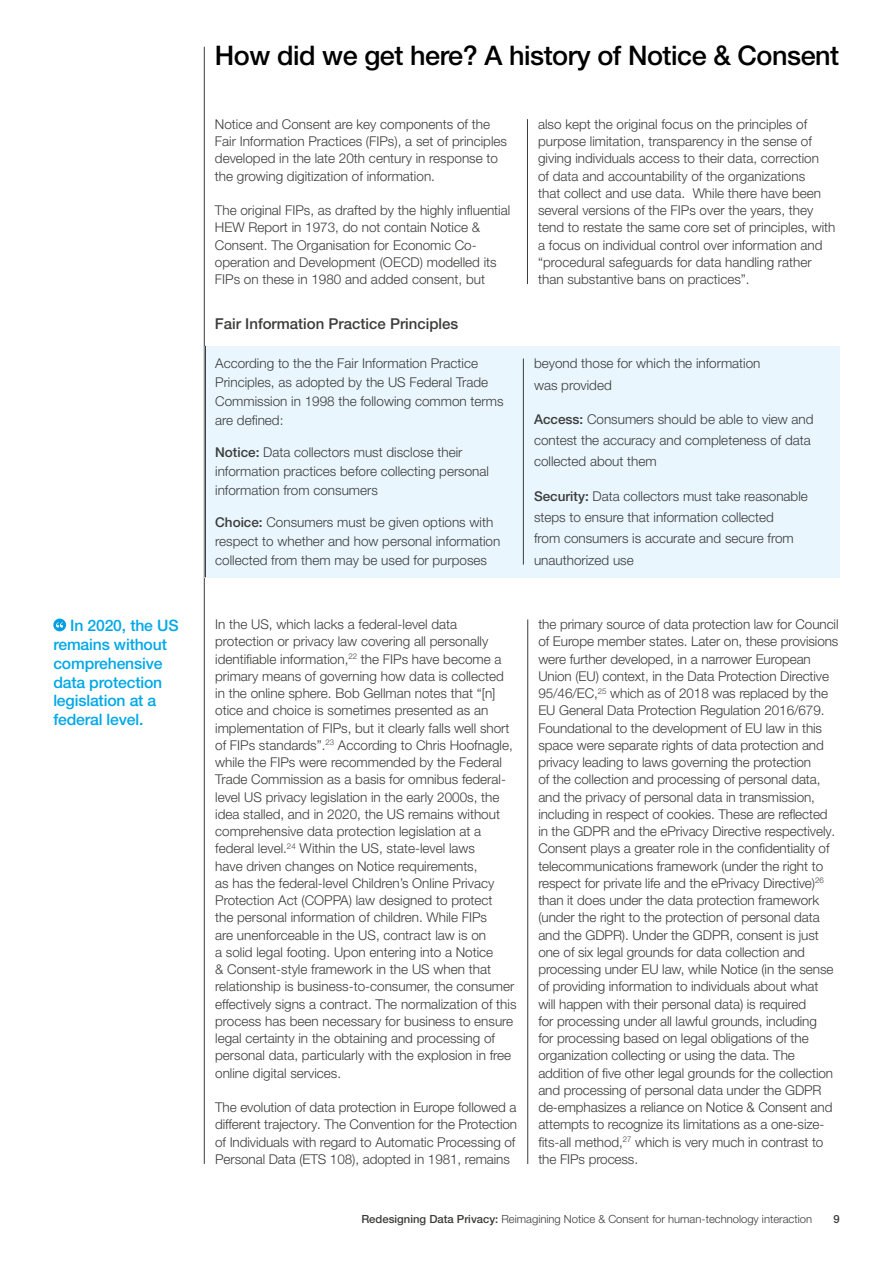
<style>
.page{position:relative;width:893px;height:1263px;background:#fff}
.page>*{position:absolute;margin:0;border:0;box-sizing:border-box;transform-origin:0 0}
.t1{font:500 27px "Helvetica Neue LT Pro";letter-spacing:-.015em;color:#000}
.t2{font:500 15.75px/18.8px "Helvetica Neue LT Pro";letter-spacing:-.01em;color:#00a8e7}
.t3{font:500 15px "Helvetica Neue LT Pro";color:#3c3c3b}
.t4{font:300 13.5px/17.2px "Helvetica Neue LT Pro";color:#3c3c3b}
.t5{font:300 11.25px "Helvetica Neue LT Pro";color:#3c3c3b}
.t6{font:500 11.25px "Helvetica Neue LT Pro";color:#3c3c3b}
.s1{font-weight:500}
</style>
<div class="page">
<hr style="left:204px;top:47px;width:1px;height:1117px;background:#3c3c3b">
<div style="left:205px;top:346px;width:635px;height:231px;background:#eaf6fe"></div>
<hr style="left:523px;top:359px;width:1px;height:206px;background:#3c3c3b">
<hr style="left:204px;top:346px;width:2px;height:231px;background:#3c3c3b">
<hr style="left:527px;top:619px;width:1px;height:545px;background:#3c3c3b">
<hr style="left:527px;top:119px;width:1px;height:165px;background:#3c3c3b">
<div style="left:53px;top:619px;width:13px;height:12px;background:#009fe3;border-radius:50%"></div>
<svg style="left:56px;top:622px;width:7px;height:6px"></svg>
<p class="t2" style="left:53px;top:616px;width:127px;text-indent:17px">In 2020, the US remains without comprehensive data protection legislation at a federal level.</p>
<h1 class="t1" style="left:215px;top:39px;width:626px">How did we get here? A history of Notice &amp; Consent</h1>
<p class="t4" style="left:215px;top:115px;width:294px">Notice and Consent are key components of the Fair Information Practices (FIPs), a set of principles developed in the late 20th century in response to the growing digitization of information.</p>
<p class="t4" style="left:215px;top:201px;width:297px">The original FIPs, as drafted by the highly influential HEW Report in 1973, do not contain Notice &amp; Consent. The Organisation for Economic Co&shy;operation and Development (OECD) modelled its FIPs on these in 1980 and added consent, but</p>
<p class="t3" style="left:215px;top:315px;width:245px">Fair Information Practice Principles</p>
<p class="t4" style="left:215px;top:354px;width:290px;line-height:19px">According to the the Fair Information Practice Principles, as adopted by the US Federal Trade Commission in 1998 the following common terms are defined:</p>
<p class="t4" style="left:215px;top:442px;width:275px;line-height:19px"><span class="s1">Notice:</span> Data collectors must disclose their information practices before collecting personal information from consumers</p>
<p class="t4" style="left:215px;top:512px;width:287px;line-height:19px"><span class="s1">Choice:</span> Consumers must be given options with respect to whether and how personal information collected from them may be used for purposes</p>
<p class="t4" style="left:538px;top:115px;width:299px">also kept the original focus on the principles of purpose limitation, transparency in the sense of giving individuals access to their data, correction<br>of data and accountability of the organizations<br>that collect and use data. While there have been several versions of the FIPs over the years, they tend to restate the same core set of principles, with a focus on individual control over information and “procedural safeguards for data handling rather than substantive bans on practices”.</p>
<p class="t4" style="left:534px;top:352px;width:228px;line-height:21.3px">beyond those for which the information was provided</p>
<p class="t4" style="left:534px;top:408px;width:281px;line-height:21.3px"><span class="s1">Access:</span> Consumers should be able to view and contest the accuracy and completeness of data collected about them</p>
<p class="t4" style="left:534px;top:485px;width:275px;line-height:21.3px"><span class="s1">Security:</span> Data collectors must take reasonable steps to ensure that information collected<br>from consumers is accurate and secure from unauthorized use</p>
<p class="t4" style="left:215px;top:615px;width:303px">In the US, which lacks a federal-level data protection or privacy law covering all personally identifiable information,<sup>22</sup> the FIPs have become a primary means of governing how data is collected in the online sphere. Bob Gellman notes that “[n] otice and choice is sometimes presented as an implementation of FIPs, but it clearly falls well short of FIPs standards”.<sup>23</sup> According to Chris Hoofnagle, while the FIPs were recommended by the Federal Trade Commission as a basis for omnibus federal&shy;level US privacy legislation in the early 2000s, the idea stalled, and in 2020, the US remains without comprehensive data protection legislation at a federal level.<sup>24</sup> Within the US, state-level laws<br>have driven changes on Notice requirements,<br>as has the federal-level Children’s Online Privacy Protection Act (COPPA) law designed to protect<br>the personal information of children. While FIPs<br>are unenforceable in the US, contract law is on<br>a solid legal footing. Upon entering into a Notice<br>&amp; Consent-style framework in the US when that relationship is business-to-consumer, the consumer effectively signs a contract. The normalization of this process has been necessary for business to ensure legal certainty in the obtaining and processing of personal data, particularly with the explosion in free online digital services.</p>
<p class="t4" style="left:215px;top:1098px;width:303px">The evolution of data protection in Europe followed a different trajectory. The Convention for the Protection of Individuals with regard to Automatic Processing of Personal Data (ETS 108), adopted in 1981, remains</p>
<p class="t4" style="left:538px;top:615px;width:302px">the primary source of data protection law for Council of Europe member states. Later on, these provisions were further developed, in a narrower European Union (EU) context, in the Data Protection Directive 95/46/EC,<sup>25</sup> which as of 2018 was replaced by the EU General Data Protection Regulation 2016/679.<br>Foundational to the development of EU law in this space were separate rights of data protection and privacy leading to laws governing the protection<br>of the collection and processing of personal data, and the privacy of personal data in transmission, including in respect of cookies. These are reflected in the GDPR and the ePrivacy Directive respectively.<br>Consent plays a greater role in the confidentiality of telecommunications framework (under the right to respect for private life and the ePrivacy Directive)<sup>26 </sup>than it does under the data protection framework (under the right to the protection of personal data and the GDPR). Under the GDPR, consent is just one of six legal grounds for data collection and processing under EU law, while Notice (in the sense of providing information to individuals about what will happen with their personal data) is required<br>for processing under all lawful grounds, including<br>for processing based on legal obligations of the organization collecting or using the data. The addition of five other legal grounds for the collection and processing of personal data under the GDPR de-emphasizes a reliance on Notice &amp; Consent and attempts to recognize its limitations as a one-size&shy;fits-all method,<sup>27</sup> which is very much in contrast to the FIPs process.</p>
<p class="t5" style="left:361px;top:1212px;width:452px"><span class="s1">Redesigning Data Privacy:</span> Reimagining Notice &amp; Consent for human-technology interaction</p>
<p class="t6" style="left:834px;top:1212px;width:8px">9</p>
</div>
